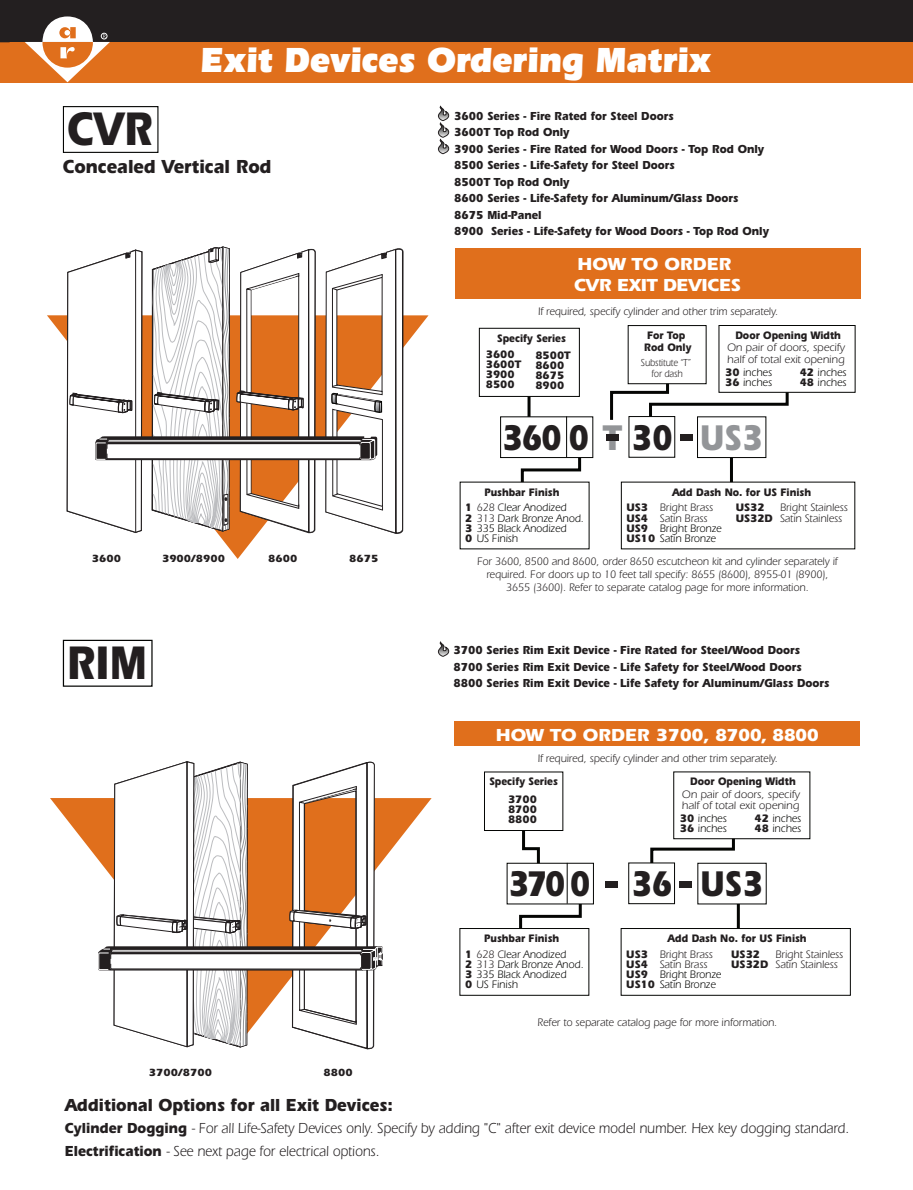
<style>
.page{position:relative;width:913px;height:1190px;background:#fff}
.page>*{position:absolute;margin:0;border:0;box-sizing:border-box;transform-origin:0 0}
.t1{font:700 48.6px "Erie";color:#231f20;scale:.83 1}
.t2{font:700 36.9px "Erie";letter-spacing:-.01em;color:#231f20;scale:.83 1}
.t3{font:900 36px "Erie";letter-spacing:-.01em;color:#fff;scale:.9 1}
.t4{font:700 19.5px "Erie";color:#231f20;scale:.9 1}
.t5{font:700 18px/21px "Erie";letter-spacing:-.02em;color:#fff}
.t6{font:700 18px "Erie";color:#231f20;scale:.9 1}
.t7{font:15px/22.5px "Erie";color:#231f20;scale:.9 1}
.t8{font:700 12px/16.5px "Erie";color:#231f20;scale:.9 1}
.t9{font:11.25px/12.8px "Erie";color:#231f20;text-align:center;scale:.94 1}
.t10{font:11.25px/10.1px "Erie";color:#040503;scale:.95 1}
.t11{font:700 11.25px/15.9px "Erie";color:#231f20;scale:.88 1}
.t12{font:11.25px/11.2px "Erie";color:#231f20}
.t13{font:11.25px/10.1px "Erie";color:#231f20;scale:.95 1}
.t14{font:700 11.25px/10.1px "Erie";color:#231f20;scale:.95 1}
.t15{font:700 10.8px "Erie";color:#231f20}
.t16{font:10.5px "Erie";color:#231f20;scale:.85 1}
.s1{font-weight:700;color:#231f20}
.s2{color:#939598}
.s3{font-weight:400}
.s4{font-weight:400;color:#040503}
.s5{color:#231f20}
.s6{font-weight:700}
</style>
<div class="page">
<svg style="left:47px;top:315px;width:381px;height:244px"></svg>
<svg style="left:50px;top:798px;width:381px;height:62px"></svg>
<div style="left:0;top:42px;width:913px;height:40px;background:#e06f1c"></div>
<div style="left:0;top:0;width:913px;height:42px;background:#231f20"></div>
<hr style="left:737px;top:902px;width:3px;height:30px;background:#040503">
<svg style="left:650px;top:839px;width:86px;height:30px"></svg>
<div style="left:454px;top:721px;width:406px;height:24px;background:#e06f1c"></div>
<svg style="left:517px;top:904px;width:66px;height:24px"></svg>
<svg style="left:520px;top:830px;width:21px;height:32px"></svg>
<div style="left:628px;top:862px;width:47px;height:42px;background:#fff;border:1px solid #040503"></div>
<div style="left:697px;top:862px;width:69px;height:42px;background:#fff"></div>
<hr style="left:567px;top:862px;width:1px;height:41px;background:#040503">
<div style="left:63px;top:639px;width:90px;height:47px;background:#fff;border:1px solid #040503"></div>
<div style="left:679px;top:881px;width:13px;height:6px;background:#231f20"></div>
<div style="left:459px;top:928px;width:130px;height:67px;background:#fff;border:1px solid #040503"></div>
<div style="left:621px;top:928px;width:229px;height:67px;background:#fff;border:1px solid #040503"></div>
<div style="left:673px;top:771px;width:137px;height:68px;background:#fff;border:1px solid #040503"></div>
<div style="left:605px;top:881px;width:12px;height:6px;background:#231f20"></div>
<hr style="left:730px;top:456px;width:3px;height:30px;background:#040503">
<div style="left:455px;top:249px;width:405px;height:50px;background:#e06f1c"></div>
<hr style="left:527px;top:382px;width:3px;height:38px;background:#040503">
<svg style="left:610px;top:373px;width:180px;height:57px"></svg>
<div style="left:718px;top:325px;width:137px;height:67px;background:#fff;border:1px solid #040503"></div>
<div style="left:628px;top:416px;width:47px;height:41px;background:#fff"></div>
<div style="left:697px;top:416px;width:69px;height:42px;background:#fff;border:1px solid #040503"></div>
<div style="left:500px;top:416px;width:93px;height:42px;background:#fff;border:1px solid #040503"></div>
<svg style="left:519px;top:415px;width:63px;height:66px"></svg>
<div style="left:680px;top:434px;width:12px;height:6px;background:#231f20"></div>
<div style="left:628px;top:325px;width:78px;height:59px;background:#fff;border:1px solid #040503"></div>
<div style="left:621px;top:481px;width:234px;height:68px;background:#fff"></div>
<div style="left:606px;top:434px;width:12px;height:6px;background:#231f20"></div>
<div style="left:63px;top:106px;width:95px;height:47px;background:#fff;border:1px solid #040503"></div>
<svg style="left:438px;top:106px;width:11px;height:48px"></svg>
<svg style="left:25px;top:16px;width:85px;height:66px"></svg>
<div style="left:479px;top:328px;width:101px;height:69px;background:#fff;border:1px solid #040503"></div>
<svg style="left:438px;top:642px;width:11px;height:15px"></svg>
<svg style="left:98px;top:761px;width:285px;height:288px"></svg>
<svg style="left:66px;top:246px;width:339px;height:289px"></svg>
<h3 class="t3" style="left:200px;top:39px;width:569px">Exit Devices Ordering Matrix</h3>
<h1 class="t1" style="left:67px;top:100px;width:105px">CVR</h1>
<h3 class="t4" style="left:63px;top:155px;width:234px">Concealed Vertical Rod</h3>
<p class="t8" style="left:454px;top:107px;width:351px">3600 Series - Fire Rated for Steel Doors<br>3600T Top Rod Only<br>3900 Series - Fire Rated for Wood Doors - Top Rod Only 8500 Series - Life-Safety for Steel Doors<br>8500T Top Rod Only<br>8600 Series - Life-Safety for Aluminum/Glass Doors 8675 Mid-Panel<br>8900 Series - Life-Safety for Wood Doors - Top Rod Only</p>
<h3 class="t5" style="left:574px;top:253px;width:168px">HOW TO ORDER<br>CVR EXIT DEVICES</h3>
<p class="t11" style="left:735px;top:327px;width:122px">Door Opening Width</p>
<p class="t9" style="left:538px;top:305px;width:257px">If required, specify cylinder and other trim separately.</p>
<p class="t11" style="left:644px;top:329px;width:55px;line-height:12px">For Top<br>Rod Only</p>
<p class="t11" style="left:486px;top:329px;width:92px;line-height:16.5px;text-indent:11px">Specify Series<br>3600</p>
<p class="t14" style="left:486px;top:359px;width:39px">3600T<br>3900<br>8500</p>
<p class="t14" style="left:535px;top:350px;width:39px">8500T<br>8600<br>8675<br>8900</p>
<p class="t12" style="left:727px;top:342px;width:119px">On pair of doors, specify</p>
<p class="t16" style="left:641px;top:356px;width:60px">Substitute “T”</p>
<p class="t12" style="left:727px;top:353px;width:119px">half of total exit opening</p>
<p class="t16" style="left:651px;top:367px;width:38px">for dash</p>
<p class="t10" style="left:725px;top:367px;width:51px"><span class="s1">30</span> inches<br><span class="s1">36</span> inches</p>
<p class="t10" style="left:799px;top:367px;width:51px"><span class="s1">42</span> inches<br><span class="s1">48</span> inches</p>
<h2 class="t2" style="left:502px;top:415px;width:316px">360 0 <span class="s2">T</span> 30 <span class="s2">US3</span></h2>
<p class="t11" style="left:465px;top:484px;width:117px;text-indent:19px">Pushbar Finish<br>1 <span class="s3">628 C</span><span class="s4">lear Anodized</span></p>
<p class="t10" style="left:465px;top:512px;width:126px"><span class="s1">2</span> <span class="s5">313</span> Dark Bronze Anod.<br><span class="s1">3</span> 335 Black Anodized<br><span class="s1">0</span> US Finish</p>
<p class="t11" style="left:626px;top:484px;width:211px;text-indent:46px">Add Dash No. for US Finish<br>US3 <span class="s3">Bright Brass</span></p>
<p class="t10" style="left:626px;top:512px;width:102px"><span class="s1">US4</span> <span class="s5">Satin Brass<br></span><span class="s1">US9</span> Bright Bronze<br><span class="s1">US10</span> Satin Bronze</p>
<p class="t14" style="left:735px;top:502px;width:32px">US32</p>
<p class="t13" style="left:735px;top:502px;width:119px;text-indent:44px">Bright Stainless<br><span class="s6">US32D</span> Satin Stainless</p>
<p class="t15" style="left:92px;top:552px;width:31px">3600</p>
<p class="t15" style="left:162px;top:552px;width:65px">3900/8900</p>
<p class="t15" style="left:268px;top:552px;width:31px">8600</p>
<p class="t15" style="left:349px;top:552px;width:31px">8675</p>
<p class="t9" style="left:477px;top:555px;width:385px">For 3600, 8500 and 8600, order 8650 escutcheon kit and cylinder separately if required. For doors up to 10 feet tall specify: 8655 (8600), 8955-01 (8900),<br>3655 (3600). Refer to separate catalog page for more information.</p>
<h1 class="t1" style="left:67px;top:634px;width:98px">RIM</h1>
<p class="t8" style="left:453px;top:642px;width:419px">3700 Series Rim Exit Device - Fire Rated for Steel/Wood Doors<br>8700 Series Rim Exit Device - Life Safety for Steel/Wood Doors<br>8800 Series Rim Exit Device - Life Safety for Aluminum/Glass Doors</p>
<h3 class="t5" style="left:496px;top:723px;width:325px">HOW TO ORDER 3700, 8700, 8800</h3>
<p class="t9" style="left:538px;top:751px;width:257px">If required, specify cylinder and other trim separately.</p>
<p class="t11" style="left:489px;top:772px;width:79px;line-height:17.4px;text-align:center">Specify Series<br>3700</p>
<p class="t14" style="left:508px;top:804px;width:32px">8700<br>8800</p>
<p class="t11" style="left:690px;top:773px;width:122px">Door Opening Width</p>
<p class="t12" style="left:682px;top:788px;width:119px">On pair of doors, specify half of total exit opening</p>
<p class="t10" style="left:680px;top:813px;width:51px"><span class="s1">30</span> inches<br><span class="s1">36</span> inches</p>
<p class="t10" style="left:754px;top:813px;width:51px"><span class="s1">42</span> inches<br><span class="s1">48</span> inches</p>
<h2 class="t2" style="left:631px;top:861px;width:52px">36</h2>
<h2 class="t2" style="left:508px;top:862px;width:101px">370 0</h2>
<h2 class="t2" style="left:700px;top:862px;width:77px">US3</h2>
<p class="t11" style="left:465px;top:930px;width:117px;text-indent:19px">Pushbar Finish<br>1 <span class="s3">628 C</span><span class="s4">lear Anodized</span></p>
<p class="t10" style="left:465px;top:959px;width:126px"><span class="s1">2</span> <span class="s5">313</span> Dark Bronze Anod.<br><span class="s1">3</span> 335 Black Anodized<br><span class="s1">0</span> US Finish</p>
<p class="t11" style="left:626px;top:930px;width:206px;text-indent:41px">Add Dash No. for US Finish<br>US3 <span class="s3">Bright Brass</span></p>
<p class="t10" style="left:626px;top:959px;width:102px"><span class="s1">US4</span> <span class="s5">Satin Brass<br></span><span class="s1">US9</span> Bright Bronze<br><span class="s1">US10</span> Satin Bronze</p>
<p class="t14" style="left:731px;top:948px;width:32px">US32</p>
<p class="t13" style="left:731px;top:949px;width:119px;text-indent:44px">Bright Stainless<br><span class="s6">US32D</span> Satin Stainless</p>
<p class="t9" style="left:537px;top:1015px;width:256px">Refer to separate catalog page for more information.</p>
<p class="t15" style="left:149px;top:1065px;width:65px">3700/8700</p>
<p class="t15" style="left:323px;top:1065px;width:31px">8800</p>
<h3 class="t6" style="left:65px;top:1094px;width:366px">Additional Options for all Exit Devices:</h3>
<p class="t7" style="left:65px;top:1117px;width:873px"><span class="s6">Cylinder Dogging</span> - For all Life-Safety Devices only. Specify by adding "C" after exit device model number. Hex key dogging standard.<br><span class="s6">Electrification</span> - See next page for electrical options.</p>
</div>
